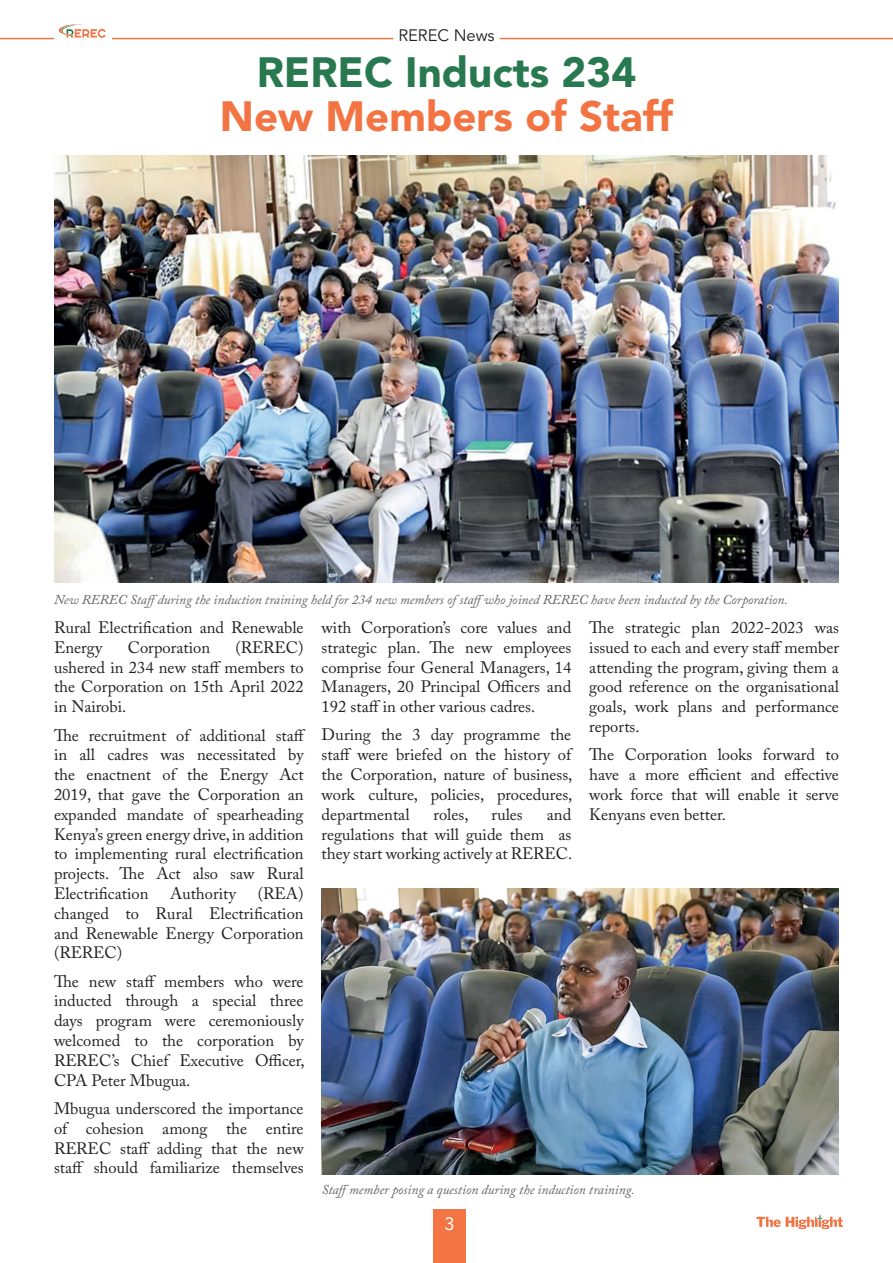
<style>
.page{position:relative;width:893px;height:1263px;background:#fff}
.page>*{position:absolute;margin:0;border:0;box-sizing:border-box;transform-origin:0 0}
.t1{font:900 42px "Avenir LT Std";color:#f37442}
.t2{font:900 42px "Avenir LT Std";color:#28794f}
.t3{font:18px "Avenir LT Std";color:#fff}
.t4{font:16.5px/19.8px "Adobe Caslon Pro";color:#231f20;text-align:justify}
.t5{font:16.5px "Avenir LT Std";color:#231f20}
.t6{font:italic 13.5px "Adobe Caslon Pro";color:#636366}
</style>
<div class="page">
<div style="left:433px;top:1209px;width:33px;height:54px;background:#f37544"></div>
<svg style="left:756px;top:1214px;width:87px;height:15px"></svg>
<hr style="left:0;top:38px;width:393px;height:1px;background:#f37544">
<hr style="left:500px;top:38px;width:393px;height:1px;background:#f37544">
<div style="left:55px;top:22px;width:57px;height:24px;background:#fff"></div>
<svg style="left:59px;top:24px;width:47px;height:14px"></svg>
<img style="left:54px;top:155px;width:785px;height:428px">
<img style="left:322px;top:889px;width:517px;height:285px">
<p class="t5" style="left:398px;top:26px;width:98px">REREC News</p>
<h1 class="t2" style="left:257px;top:47px;width:381px">REREC Inducts 234</h1>
<h1 class="t1" style="left:220px;top:91px;width:455px">New Members of Staff</h1>
<p class="t6" style="left:54px;top:591px;width:735px">New REREC Staffduring the induction training held for 234 new members of staffwho joined REREC have been inducted by the Corporation.</p>
<p class="t4" style="left:54px;top:617px;width:251px">Rural Electrification and Renewable<br>Energy</p>
<p class="t4" style="left:54px;top:637px;width:251px;text-indent:181px">(REREC) ushered in 234 new staff members to the Corporation on 15th April 2022 in Nairobi.</p>
<p class="t4" style="left:54px;top:725px;width:253px">The recruitment of additional staff in all cadres was necessitated by the enactnent of the Energy Act 2019, that gave the Corporation an expanded mandate of spearheading Kenya’s green energy drive, in addition to implementing rural electrification projects. The Act also saw Rural Electrification</p>
<p class="t4" style="left:128px;top:637px;width:84px">Corporation</p>
<p class="t4" style="left:54px;top:883px;width:251px;text-indent:204px">(REA) changed to Rural Electrification and Renewable Energy Corporation (REREC)</p>
<p class="t4" style="left:54px;top:971px;width:252px">The new staff members who were inducted through a special three days program were ceremoniously welcomed to the corporation by REREC’s Chief Executive Officer, CPA Peter Mbugua.</p>
<p class="t4" style="left:54px;top:1098px;width:251px">Mbugua underscored the importance of cohesion among the entire REREC staff adding that the new staff should familiarize themselves</p>
<p class="t4" style="left:170px;top:883px;width:67px">Authority</p>
<p class="t4" style="left:322px;top:617px;width:251px">with Corporation’s core values and strategic plan. The new employees comprise four General Managers, 14<br>Managers, 20 Principal Officers and 192 staff in other various cadres.</p>
<p class="t4" style="left:322px;top:725px;width:252px">During the 3 day programme the staff were briefed on the history of the Corporation, nature of business, work culture, policies, procedures, departmental</p>
<p class="t4" style="left:322px;top:804px;width:252px;text-indent:225px">and regulations that will guide them as they start working actively at REREC.</p>
<p class="t4" style="left:434px;top:804px;width:36px">roles,</p>
<p class="t4" style="left:491px;top:804px;width:33px">rules</p>
<p class="t4" style="left:589px;top:617px;width:251px">The strategic plan 2022-2023 was issued to each and every staff member attending the program, giving them a good reference on the organisational goals, work plans and performance reports.</p>
<p class="t4" style="left:589px;top:745px;width:251px">The Corporation looks forward to have a more efficient and effective work force that will enable it serve Kenyans even better.</p>
<p class="t6" style="left:322px;top:1182px;width:315px">Staffmember posing a question during the induction training.</p>
<p class="t3" style="left:444px;top:1213px;width:12px">3</p>
</div>
